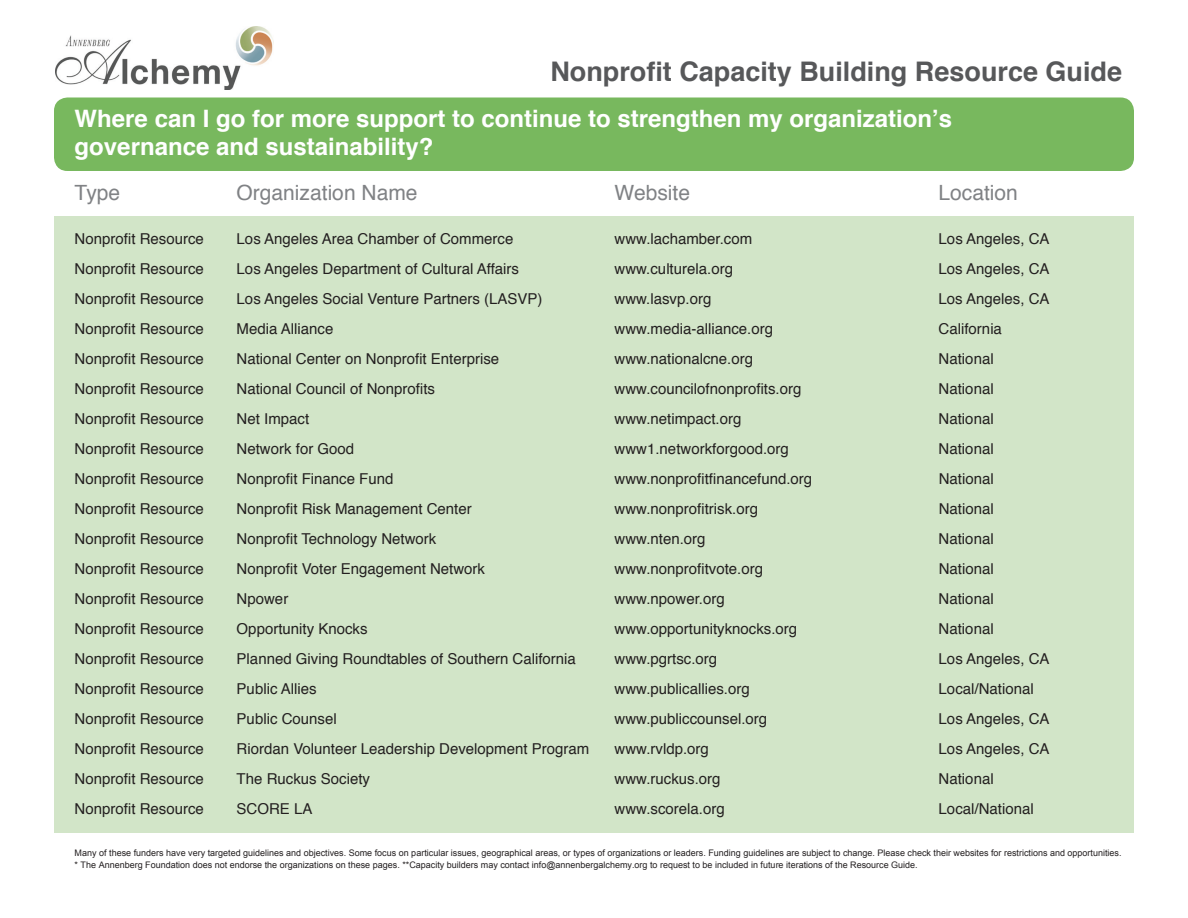
<style>
.page{position:relative;width:1188px;height:918px;background:#fff}
.page>*{position:absolute;margin:0;border:0;box-sizing:border-box;transform-origin:0 0}
.t1{font:700 27px "Helvetica";color:#57585a}
.t2{font:700 24px/28.8px "Helvetica";color:#fff}
.t3{font:21px "Helvetica";color:#808285}
.t4{font:15px "Helvetica";color:#231f20}
.t5{font:9px/12px "Arial";color:#231f20}
</style>
<div class="page">
<img style="left:55px;top:27px;width:219px;height:62px">
<div style="left:54px;top:98px;width:1080px;height:73px;background:#78b85e;border-radius:14px"></div>
<div style="left:54px;top:216px;width:1080px;height:616px;background:#d2e5c8"></div>
<h1 class="t1" style="left:550px;top:49px;width:573px">Nonprofit Capacity Building Resource Guide</h1>
<h2 class="t2" style="left:75px;top:104px;width:879px">Where can I go for more support to continue to strengthen my organization’s governance and sustainability?</h2>
<h3 class="t3" style="left:75px;top:176px;width:47px">Type</h3>
<h3 class="t3" style="left:237px;top:176px;width:182px">Organization Name</h3>
<h3 class="t3" style="left:615px;top:176px;width:77px">Website</h3>
<h3 class="t3" style="left:939px;top:176px;width:81px">Location</h3>
<p class="t4" style="left:75px;top:227px;width:131px">Nonprofit Resource</p>
<p class="t4" style="left:237px;top:227px;width:278px">Los Angeles Area Chamber of Commerce</p>
<p class="t4" style="left:615px;top:227px;width:139px">www.lachamber.com</p>
<p class="t4" style="left:939px;top:227px;width:112px">Los Angeles, CA</p>
<p class="t4" style="left:75px;top:257px;width:131px">Nonprofit Resource</p>
<p class="t4" style="left:237px;top:257px;width:284px">Los Angeles Department of Cultural Affairs</p>
<p class="t4" style="left:615px;top:257px;width:120px">www.culturela.org</p>
<p class="t4" style="left:939px;top:257px;width:112px">Los Angeles, CA</p>
<p class="t4" style="left:75px;top:287px;width:131px">Nonprofit Resource</p>
<p class="t4" style="left:237px;top:287px;width:307px">Los Angeles Social Venture Partners (LASVP)</p>
<p class="t4" style="left:615px;top:287px;width:98px">www.lasvp.org</p>
<p class="t4" style="left:939px;top:287px;width:112px">Los Angeles, CA</p>
<p class="t4" style="left:75px;top:317px;width:131px">Nonprofit Resource</p>
<p class="t4" style="left:237px;top:317px;width:98px">Media Alliance</p>
<p class="t4" style="left:615px;top:317px;width:160px">www.media-alliance.org</p>
<p class="t4" style="left:939px;top:317px;width:65px">California</p>
<p class="t4" style="left:75px;top:347px;width:131px">Nonprofit Resource</p>
<p class="t4" style="left:237px;top:347px;width:264px">National Center on Nonprofit Enterprise</p>
<p class="t4" style="left:615px;top:347px;width:140px">www.nationalcne.org</p>
<p class="t4" style="left:939px;top:347px;width:57px">National</p>
<p class="t4" style="left:75px;top:377px;width:131px">Nonprofit Resource</p>
<p class="t4" style="left:237px;top:377px;width:200px">National Council of Nonprofits</p>
<p class="t4" style="left:615px;top:377px;width:188px">www.councilofnonprofits.org</p>
<p class="t4" style="left:939px;top:377px;width:57px">National</p>
<p class="t4" style="left:75px;top:407px;width:131px">Nonprofit Resource</p>
<p class="t4" style="left:237px;top:407px;width:74px">Net Impact</p>
<p class="t4" style="left:615px;top:407px;width:128px">www.netimpact.org</p>
<p class="t4" style="left:939px;top:407px;width:57px">National</p>
<p class="t4" style="left:75px;top:437px;width:131px">Nonprofit Resource</p>
<p class="t4" style="left:237px;top:437px;width:119px">Network for Good</p>
<p class="t4" style="left:615px;top:437px;width:176px">www1.networkforgood.org</p>
<p class="t4" style="left:939px;top:437px;width:57px">National</p>
<p class="t4" style="left:75px;top:467px;width:131px">Nonprofit Resource</p>
<p class="t4" style="left:237px;top:467px;width:158px">Nonprofit Finance Fund</p>
<p class="t4" style="left:615px;top:467px;width:199px">www.nonprofitfinancefund.org</p>
<p class="t4" style="left:939px;top:467px;width:57px">National</p>
<p class="t4" style="left:75px;top:497px;width:131px">Nonprofit Resource</p>
<p class="t4" style="left:237px;top:497px;width:237px">Nonprofit Risk Management Center</p>
<p class="t4" style="left:615px;top:497px;width:145px">www.nonprofitrisk.org</p>
<p class="t4" style="left:939px;top:497px;width:57px">National</p>
<p class="t4" style="left:75px;top:527px;width:131px">Nonprofit Resource</p>
<p class="t4" style="left:237px;top:527px;width:201px">Nonprofit Technology Network</p>
<p class="t4" style="left:615px;top:527px;width:92px">www.nten.org</p>
<p class="t4" style="left:939px;top:527px;width:57px">National</p>
<p class="t4" style="left:75px;top:557px;width:131px">Nonprofit Resource</p>
<p class="t4" style="left:237px;top:557px;width:250px">Nonprofit Voter Engagement Network</p>
<p class="t4" style="left:615px;top:557px;width:150px">www.nonprofitvote.org</p>
<p class="t4" style="left:939px;top:557px;width:57px">National</p>
<p class="t4" style="left:75px;top:587px;width:131px">Nonprofit Resource</p>
<p class="t4" style="left:237px;top:587px;width:53px">Npower</p>
<p class="t4" style="left:615px;top:587px;width:112px">www.npower.org</p>
<p class="t4" style="left:939px;top:587px;width:57px">National</p>
<p class="t4" style="left:75px;top:617px;width:131px">Nonprofit Resource</p>
<p class="t4" style="left:237px;top:617px;width:132px">Opportunity Knocks</p>
<p class="t4" style="left:615px;top:617px;width:184px">www.opportunityknocks.org</p>
<p class="t4" style="left:939px;top:617px;width:57px">National</p>
<p class="t4" style="left:75px;top:647px;width:131px">Nonprofit Resource</p>
<p class="t4" style="left:237px;top:647px;width:341px">Planned Giving Roundtables of Southern California</p>
<p class="t4" style="left:615px;top:647px;width:104px">www.pgrtsc.org</p>
<p class="t4" style="left:939px;top:647px;width:112px">Los Angeles, CA</p>
<p class="t4" style="left:75px;top:677px;width:131px">Nonprofit Resource</p>
<p class="t4" style="left:237px;top:677px;width:82px">Public Allies</p>
<p class="t4" style="left:615px;top:677px;width:137px">www.publicallies.org</p>
<p class="t4" style="left:939px;top:677px;width:97px">Local/National</p>
<p class="t4" style="left:75px;top:707px;width:131px">Nonprofit Resource</p>
<p class="t4" style="left:237px;top:707px;width:102px">Public Counsel</p>
<p class="t4" style="left:615px;top:707px;width:154px">www.publiccounsel.org</p>
<p class="t4" style="left:939px;top:707px;width:112px">Los Angeles, CA</p>
<p class="t4" style="left:75px;top:737px;width:131px">Nonprofit Resource</p>
<p class="t4" style="left:237px;top:737px;width:354px">Riordan Volunteer Leadership Development Program</p>
<p class="t4" style="left:615px;top:737px;width:96px">www.rvldp.org</p>
<p class="t4" style="left:939px;top:737px;width:112px">Los Angeles, CA</p>
<p class="t4" style="left:75px;top:767px;width:131px">Nonprofit Resource</p>
<p class="t4" style="left:237px;top:767px;width:135px">The Ruckus Society</p>
<p class="t4" style="left:615px;top:767px;width:107px">www.ruckus.org</p>
<p class="t4" style="left:939px;top:767px;width:57px">National</p>
<p class="t4" style="left:75px;top:797px;width:131px">Nonprofit Resource</p>
<p class="t4" style="left:237px;top:797px;width:77px">SCORE LA</p>
<p class="t4" style="left:615px;top:797px;width:112px">www.scorela.org</p>
<p class="t4" style="left:939px;top:797px;width:97px">Local/National</p>
<p class="t5" style="left:75px;top:847px;width:1048px">Many of these funders have very targeted guidelines and objectives. Some focus on particular issues, geographical areas, or types of organizations or leaders. Funding guidelines are subject to change. Please check their websites for restrictions and opportunities. * The Annenberg Foundation does not endorse the organizations on these pages. **Capacity builders may contact info@annenbergalchemy.org to request to be included in future iterations of the Resource Guide.</p>
</div>
